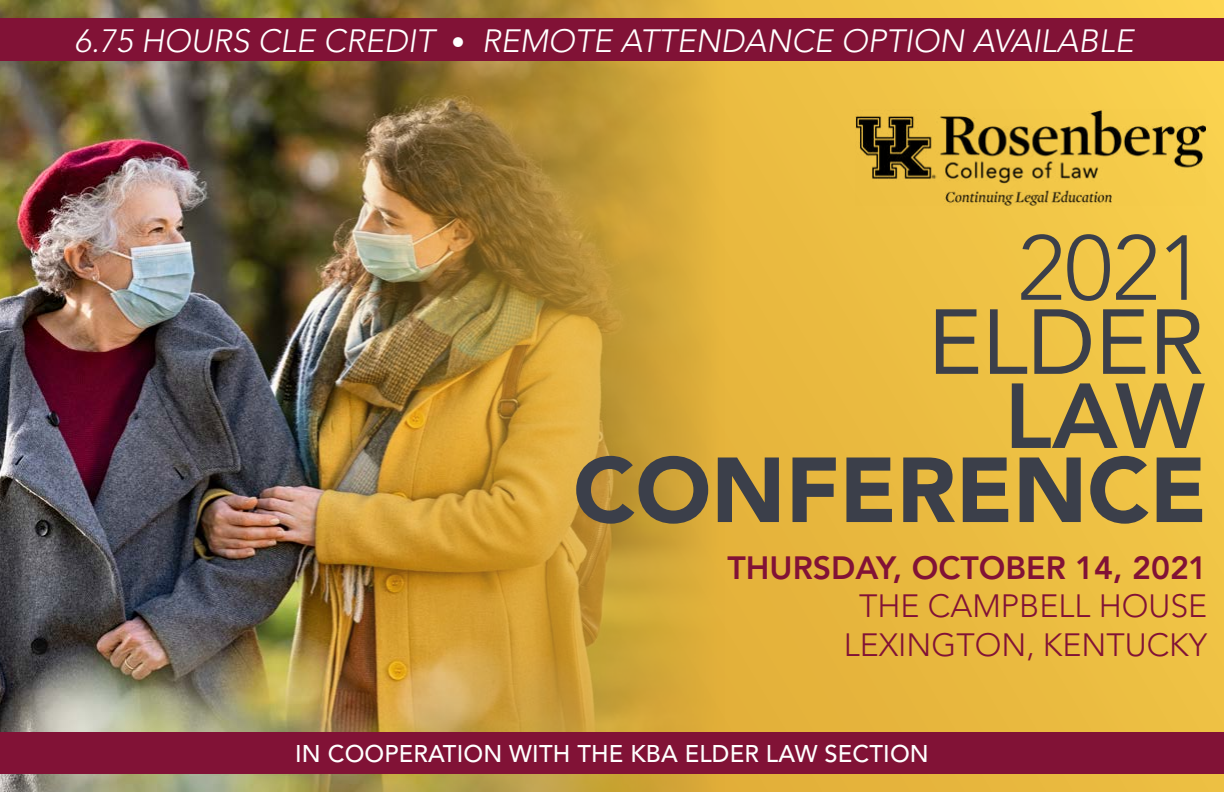
<style>
.page{position:relative;width:1224px;height:792px;background:#fff}
.page>*{position:absolute;margin:0;border:0;box-sizing:border-box;transform-origin:0 0}
.t1{font:900 91.2px "Avenir LT Std";color:#3b3f4a}
.t2{font:91.2px "Avenir LT Std";color:#3b3f4a}
.t3{font:300 91.2px "Avenir LT Std";color:#3b3f4a}
.t4{font:800 91.2px "Avenir LT Std";color:#3b3f4a}
.t5{font:italic 300 32px "Avenir LT Std";color:#fff}
.t6{font:300 32px/38.4px "Avenir LT Std";color:#811236;text-align:center}
.t7{font:800 32px "Avenir LT Std";color:#811236}
.t8{font:500 24px "Avenir LT Std";letter-spacing:.005em;color:#fff}
.s1{font-style:normal;font-size:28px}
</style>
<div class="page">
<svg style="left:724px;top:0;width:500px;height:792px;background:#ecbe42"></svg>
<img style="left:0;top:0;width:724px;height:792px">
<div style="left:0;top:18px;width:1224px;height:43px;background:#811236"></div>
<img style="left:855px;top:109px;width:351px;height:96px">
<div style="left:0;top:732px;width:1224px;height:41px;background:#811236"></div>
<p class="t5" style="left:74px;top:22px;width:1061px">6.75 HOURS CLE CREDIT <span class="s1">•</span> REMOTE ATTENDANCE OPTION AVAILABLE</p>
<h1 class="t3" style="left:1018px;top:215px;width:189px">2021</h1>
<h1 class="t2" style="left:928px;top:289px;width:278px">ELDER</h1>
<h1 class="t4" style="left:1005px;top:362px;width:202px">LAW</h1>
<h1 class="t1" style="left:573px;top:435px;width:635px">CONFERENCE</h1>
<p class="t7" style="left:728px;top:549px;width:481px">THURSDAY, OCTOBER 14, 2021</p>
<p class="t6" style="left:844px;top:587px;width:365px">THE CAMPBELL HOUSE<br>LEXINGTON, KENTUCKY</p>
<p class="t8" style="left:295px;top:740px;width:635px">IN COOPERATION WITH THE KBA ELDER LAW SECTION</p>
</div>
